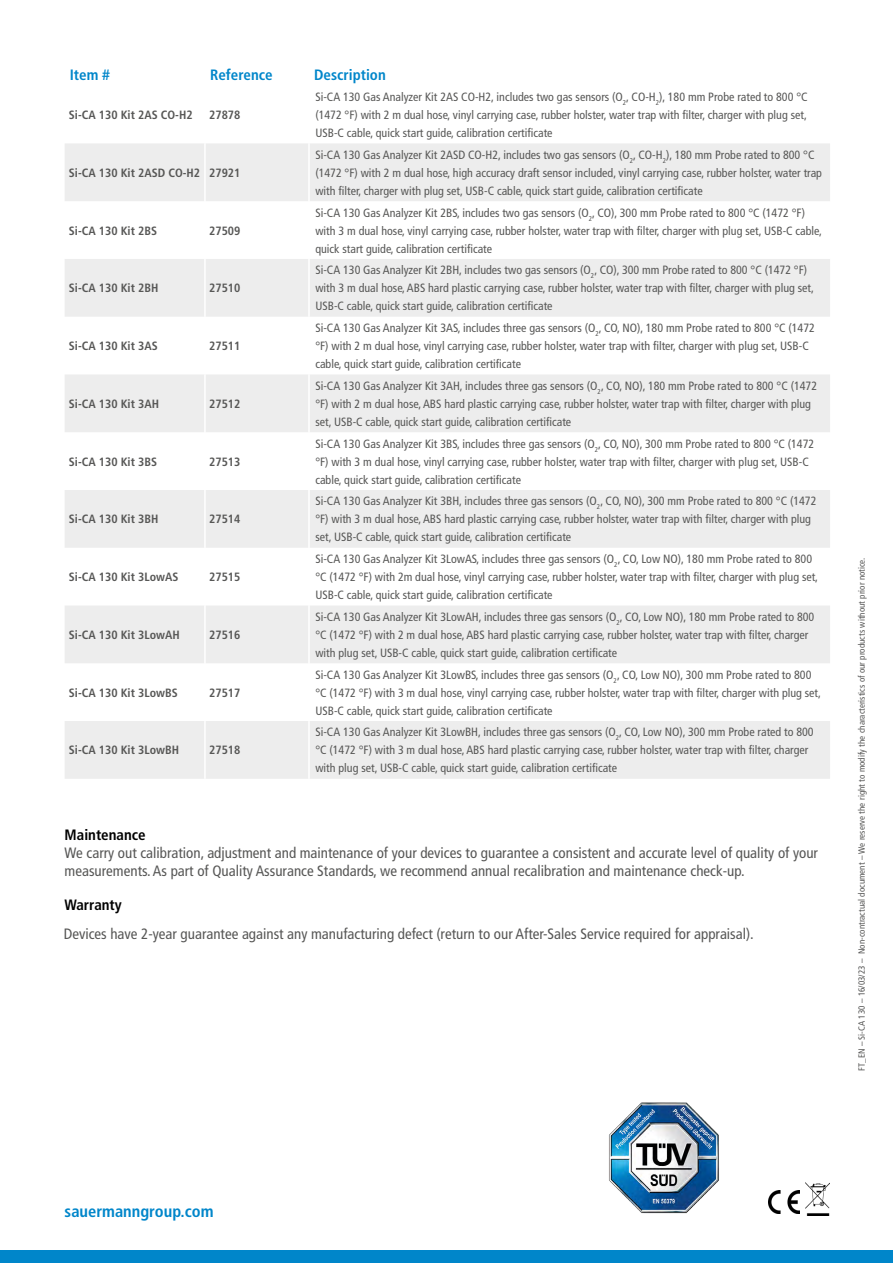
<style>
.page{position:relative;width:893px;height:1263px;background:#fff}
.page>*{position:absolute;margin:0;border:0;box-sizing:border-box;transform-origin:0 0}
.t1{font:700 condensed 16.5px "Frutiger LT Std";color:#0086ca}
.t2{font:condensed 15px/18px "Frutiger LT Std";color:#575756}
.t3{font:700 condensed 15px "Frutiger LT Std";color:#0086ca}
.t4{font:700 condensed 15px "Frutiger LT Std";color:#000}
.t5{font:condensed 12px/18px "Frutiger LT Std";color:#575756}
.t6{font:700 condensed 12px "Frutiger LT Std";color:#575756}
.t7{font:condensed 9px "Frutiger LT Std";color:#575756}
</style>
<div class="page">
<img style="left:768px;top:1191px;width:32px;height:22px">
<img style="left:806px;top:1182px;width:24px;height:33px">
<div style="left:0;top:1251px;width:893px;height:12px;background:#0086ca"></div>
<svg style="left:65px;top:143px;width:765px;height:636px;fill:#ededed"></svg>
<hr style="left:204px;top:143px;width:2px;height:58px;background:#fff">
<hr style="left:308px;top:143px;width:2px;height:58px;background:#fff">
<hr style="left:204px;top:201px;width:2px;height:58px;background:#fff">
<hr style="left:308px;top:201px;width:2px;height:58px;background:#fff">
<hr style="left:204px;top:259px;width:2px;height:58px;background:#fff">
<hr style="left:308px;top:259px;width:2px;height:58px;background:#fff">
<hr style="left:204px;top:317px;width:2px;height:57px;background:#fff">
<hr style="left:308px;top:317px;width:2px;height:57px;background:#fff">
<hr style="left:204px;top:374px;width:2px;height:58px;background:#fff">
<hr style="left:308px;top:374px;width:2px;height:58px;background:#fff">
<hr style="left:204px;top:432px;width:2px;height:58px;background:#fff">
<hr style="left:308px;top:432px;width:2px;height:58px;background:#fff">
<hr style="left:204px;top:490px;width:2px;height:58px;background:#fff">
<hr style="left:308px;top:490px;width:2px;height:58px;background:#fff">
<hr style="left:204px;top:548px;width:2px;height:57px;background:#fff">
<hr style="left:308px;top:548px;width:2px;height:57px;background:#fff">
<hr style="left:204px;top:605px;width:2px;height:58px;background:#fff">
<hr style="left:308px;top:605px;width:2px;height:58px;background:#fff">
<hr style="left:204px;top:663px;width:2px;height:58px;background:#fff">
<hr style="left:308px;top:663px;width:2px;height:58px;background:#fff">
<hr style="left:204px;top:721px;width:2px;height:58px;background:#fff">
<hr style="left:308px;top:721px;width:2px;height:58px;background:#fff">
<img style="left:609px;top:1102px;width:110px;height:112px">
<p class="t3" style="left:70px;top:66px;width:42px">Item #</p>
<p class="t3" style="left:210px;top:66px;width:64px">Reference</p>
<p class="t3" style="left:314px;top:66px;width:73px">Description</p>
<p class="t6" style="left:69px;top:108px;width:125px">Si-CA 130 Kit 2AS CO-H2</p>
<p class="t6" style="left:209px;top:108px;width:33px">27878</p>
<p class="t5" style="left:315px;top:88px;width:494px;text-align:justify">Si-CA 130 Gas Analyzer Kit 2AS CO-H2, includes two gas sensors (O<sub>2</sub>, CO-H<sub>2</sub>), 180 mm Probe rated to 800 °C (1472 °F) with 2 m dual hose, vinyl carrying case, rubber holster, water trap with filter, charger with plug set, USB-C cable, quick start guide, calibration certificate</p>
<p class="t6" style="left:69px;top:166px;width:173px">Si-CA 130 Kit 2ASD CO-H2 27921</p>
<p class="t6" style="left:69px;top:223px;width:90px">Si-CA 130 Kit 2BS</p>
<p class="t6" style="left:209px;top:223px;width:33px">27509</p>
<p class="t6" style="left:69px;top:281px;width:91px">Si-CA 130 Kit 2BH</p>
<p class="t6" style="left:209px;top:281px;width:33px">27510</p>
<p class="t6" style="left:69px;top:339px;width:90px">Si-CA 130 Kit 3AS</p>
<p class="t6" style="left:209px;top:339px;width:33px">27511</p>
<p class="t6" style="left:69px;top:397px;width:92px">Si-CA 130 Kit 3AH</p>
<p class="t6" style="left:209px;top:397px;width:33px">27512</p>
<p class="t6" style="left:69px;top:454px;width:90px">Si-CA 130 Kit 3BS</p>
<p class="t6" style="left:209px;top:454px;width:33px">27513</p>
<p class="t6" style="left:69px;top:512px;width:91px">Si-CA 130 Kit 3BH</p>
<p class="t6" style="left:209px;top:512px;width:33px">27514</p>
<p class="t6" style="left:69px;top:570px;width:111px">Si-CA 130 Kit 3LowAS</p>
<p class="t6" style="left:209px;top:570px;width:33px">27515</p>
<p class="t6" style="left:69px;top:628px;width:112px">Si-CA 130 Kit 3LowAH</p>
<p class="t6" style="left:209px;top:628px;width:33px">27516</p>
<p class="t6" style="left:69px;top:685px;width:110px">Si-CA 130 Kit 3LowBS</p>
<p class="t6" style="left:209px;top:685px;width:33px">27517</p>
<p class="t6" style="left:69px;top:743px;width:112px">Si-CA 130 Kit 3LowBH</p>
<p class="t6" style="left:209px;top:743px;width:33px">27518</p>
<p class="t5" style="left:315px;top:146px;width:508px">Si-CA 130 Gas Analyzer Kit 2ASD CO-H2, includes two gas sensors (O<sub>2</sub>, CO-H<sub>2</sub>), 180 mm Probe rated to 800 °C (1472 °F) with 2 m dual hose, high accuracy draft sensor included, vinyl carrying case, rubber holster, water trap with filter, charger with plug set, USB-C cable, quick start guide, calibration certificate</p>
<p class="t5" style="left:315px;top:203px;width:508px">Si-CA 130 Gas Analyzer Kit 2BS, includes two gas sensors (O<sub>2</sub>, CO), 300 mm Probe rated to 800 °C (1472 °F) with 3 m dual hose, vinyl carrying case, rubber holster, water trap with filter, charger with plug set, USB-C cable, quick start guide, calibration certificate</p>
<p class="t5" style="left:315px;top:261px;width:500px">Si-CA 130 Gas Analyzer Kit 2BH, includes two gas sensors (O<sub>2</sub>, CO), 300 mm Probe rated to 800 °C (1472 °F) with 3 m dual hose, ABS hard plastic carrying case, rubber holster, water trap with filter, charger with plug set,<br>USB-C cable, quick start guide, calibration certificate</p>
<p class="t5" style="left:315px;top:319px;width:501px">Si-CA 130 Gas Analyzer Kit 3AS, includes three gas sensors (O<sub>2</sub>, CO, NO), 180 mm Probe rated to 800 °C (1472 °F) with 2 m dual hose, vinyl carrying case, rubber holster, water trap with filter, charger with plug set, USB-C cable, quick start guide, calibration certificate</p>
<p class="t5" style="left:315px;top:377px;width:503px">Si-CA 130 Gas Analyzer Kit 3AH, includes three gas sensors (O<sub>2</sub>, CO, NO), 180 mm Probe rated to 800 °C (1472 °F) with 2 m dual hose, ABS hard plastic carrying case, rubber holster, water trap with filter, charger with plug set, USB-C cable, quick start guide, calibration certificate</p>
<p class="t5" style="left:315px;top:434px;width:500px">Si-CA 130 Gas Analyzer Kit 3BS, includes three gas sensors (O<sub>2</sub>, CO, NO), 300 mm Probe rated to 800 °C (1472 °F) with 3 m dual hose, vinyl carrying case, rubber holster, water trap with filter, charger with plug set, USB-C cable, quick start guide, calibration certificate</p>
<p class="t5" style="left:315px;top:492px;width:502px">Si-CA 130 Gas Analyzer Kit 3BH, includes three gas sensors (O<sub>2</sub>, CO, NO), 300 mm Probe rated to 800 °C (1472 °F) with 3 m dual hose, ABS hard plastic carrying case, rubber holster, water trap with filter, charger with plug set, USB-C cable, quick start guide, calibration certificate</p>
<p class="t5" style="left:315px;top:550px;width:504px">Si-CA 130 Gas Analyzer Kit 3LowAS, includes three gas sensors (O<sub>2</sub>, CO, Low NO), 180 mm Probe rated to 800 °C (1472 °F) with 2m dual hose, vinyl carrying case, rubber holster, water trap with filter, charger with plug set,<br>USB-C cable, quick start guide, calibration certificate</p>
<p class="t5" style="left:315px;top:608px;width:500px">Si-CA 130 Gas Analyzer Kit 3LowAH, includes three gas sensors (O<sub>2</sub>, CO, Low NO), 180 mm Probe rated to 800 °C (1472 °F) with 2 m dual hose, ABS hard plastic carrying case, rubber holster, water trap with filter, charger with plug set, USB-C cable, quick start guide, calibration certificate</p>
<p class="t5" style="left:315px;top:666px;width:507px">Si-CA 130 Gas Analyzer Kit 3LowBS, includes three gas sensors (O<sub>2</sub>, CO, Low NO), 300 mm Probe rated to 800 °C (1472 °F) with 3 m dual hose, vinyl carrying case, rubber holster, water trap with filter, charger with plug set,<br>USB-C cable, quick start guide, calibration certificate</p>
<p class="t5" style="left:315px;top:723px;width:500px">Si-CA 130 Gas Analyzer Kit 3LowBH, includes three gas sensors (O<sub>2</sub>, CO, Low NO), 300 mm Probe rated to 800 °C (1472 °F) with 3 m dual hose, ABS hard plastic carrying case, rubber holster, water trap with filter, charger with plug set, USB-C cable, quick start guide, calibration certificate</p>
<p class="t4" style="left:65px;top:826px;width:83px">Maintenance</p>
<p class="t2" style="left:65px;top:844px;width:755px">We carry out calibration, adjustment and maintenance of your devices to guarantee a consistent and accurate level of quality of your measurements. As part of Quality Assurance Standards, we recommend annual recalibration and maintenance check-up.</p>
<p class="t4" style="left:65px;top:895px;width:59px">Warranty</p>
<p class="t2" style="left:64px;top:925px;width:692px">Devices have 2-year guarantee against any manufacturing defect (return to our After-Sales Service required for appraisal).</p>
<p class="t7" style="left:856px;top:1071px;width:515px;rotate:-90deg">FT_EN – Si-CA 130 – 16/03/23 – Non-contractual document – We reserve the right to modify the characteristics of our products without prior notice.</p>
<h1 class="t1" style="left:65px;top:1202px;width:150px">sauermanngroup.com</h1>
</div>
